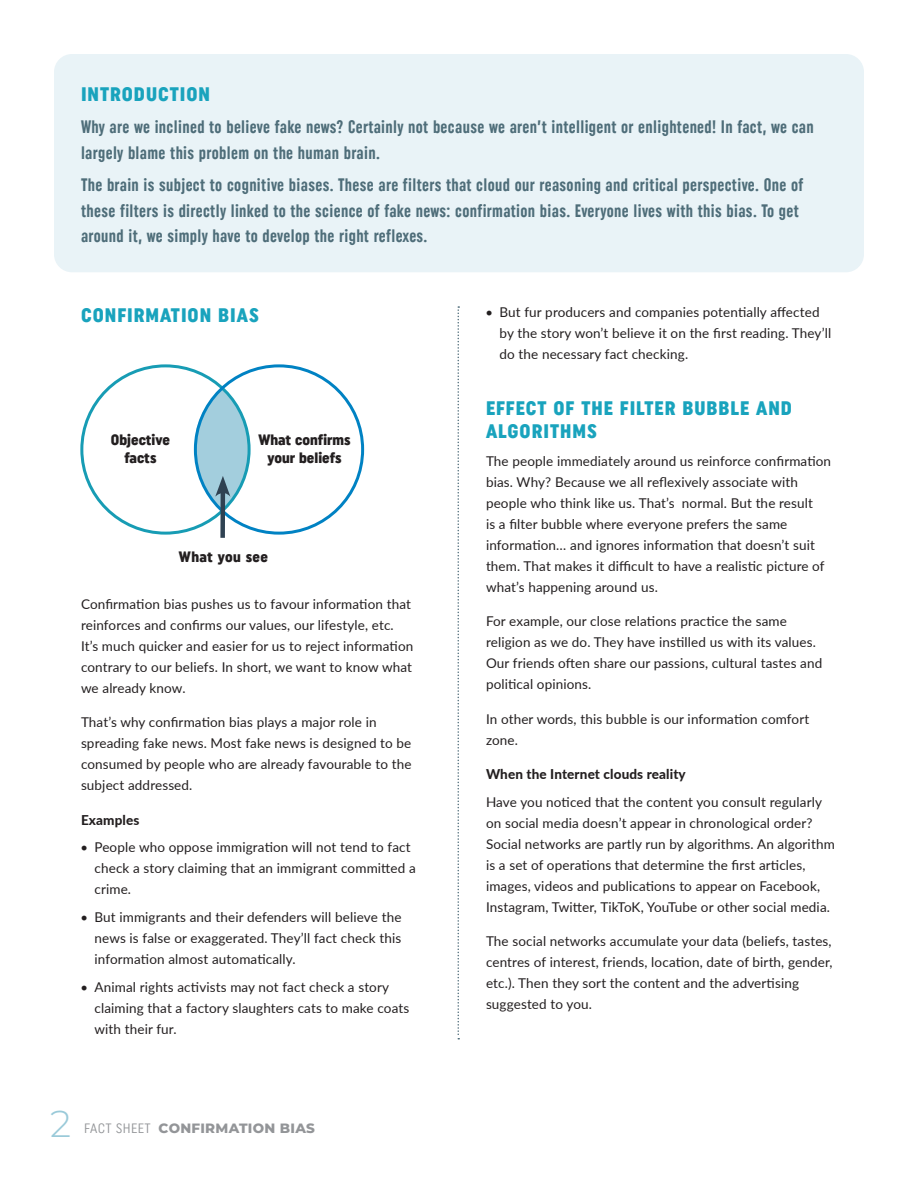
<style>
.page{position:relative;width:918px;height:1188px;background:#fff}
.page>*{position:absolute;margin:0;border:0;box-sizing:border-box;transform-origin:0 0}
.t1{font:300 37.5px "Montserrat";color:#9acad9}
.Titre_3{font:19.5px/22.5px "Uniform Condensed 3";letter-spacing:.05em;color:#19a3bd}
.t2{font:18px/25.5px "Uniform Extra Condensed 3";letter-spacing:.02em;color:#4e6d79}
.t3{font:15px/18px "Uniform Condensed 3";color:#231f20;text-align:center}
.t4{font:15px "Uniform Condensed 3";letter-spacing:.03em;color:#231f20}
.Texte_courant___sans{font:13.5px/21px "Lato";letter-spacing:.01em;color:#231f20}
.Texte-courant___SB{font:13.5px/21px "Lato";letter-spacing:.01em;color:#231f20}
.Sous-titre_2___noir{font:800 13.5px "Lato";letter-spacing:.01em;color:#231f20}
.t5{font:800 13.5px "Montserrat";letter-spacing:.02em;color:#939598}
.s1{font-family:"Uniform Condensed 6";font-weight:400}
</style>
<div class="page">
<div style="left:54px;top:54px;width:810px;height:218px;background:#e9f3f7;border-radius:18px"></div>
<svg style="left:458px;top:306px;width:1px;height:733px"></svg>
<div style="left:220px;top:488px;width:5px;height:50px;background:#2f4252"></div>
<svg style="left:194px;top:388px;width:57px;height:123px"></svg>
<p class="Titre_3" style="left:81px;top:83px;width:130px">INTRODUCTION</p>
<p class="t2" style="left:81px;top:114px;width:734px">Why are we inclined to believe fake news? Certainly not because we aren’t intelligent or enlightened! In fact, we can largely blame this problem on the human brain.</p>
<p class="t2" style="left:81px;top:172px;width:724px">The brain is subject to cognitive biases. These are filters that cloud our reasoning and critical perspective. One of these filters is directly linked to the science of fake news: confirmation bias. Everyone lives with this bias. To get around it, we simply have to develop the right reflexes.</p>
<p class="Titre_3" style="left:81px;top:304px;width:179px">CONFIRMATION BIAS</p>
<p class="t3" style="left:111px;top:430px;width:61px">Objective facts</p>
<p class="t3" style="left:259px;top:430px;width:93px">What confirms your beliefs</p>
<p class="t4" style="left:179px;top:548px;width:91px">What you see</p>
<p class="Texte-courant___SB" style="left:81px;top:593px;width:334px">Confirmation bias pushes us to favour information that reinforces and confirms our values, our lifestyle, etc.<br>It’s much quicker and easier for us to reject information contrary to our beliefs. In short, we want to know what we already know.</p>
<p class="Texte-courant___SB" style="left:81px;top:711px;width:332px">That’s why confirmation bias plays a major role in spreading fake news. Most fake news is designed to be consumed by people who are already favourable to the subject addressed.</p>
<p class="Sous-titre_2___noir" style="left:81px;top:810px;width:60px">Examples</p>
<p class="Texte_courant___sans" style="left:94px;top:837px;width:323px;text-indent:-14px">• People who oppose immigration will not tend to fact check a story claiming that an immigrant committed a crime.</p>
<p class="Texte_courant___sans" style="left:94px;top:906px;width:308px;text-align:justify;text-indent:-14px">• But immigrants and their defenders will believe the news is false or exaggerated. They’ll fact check this information almost automatically.</p>
<p class="Texte_courant___sans" style="left:94px;top:976px;width:316px;text-indent:-14px">• Animal rights activists may not fact check a story claiming that a factory slaughters cats to make coats with their fur.</p>
<p class="Texte_courant___sans" style="left:500px;top:301px;width:333px;text-indent:-14px">• But fur producers and companies potentially affected by the story won’t believe it on the first reading. They’ll do the necessary fact checking.</p>
<p class="Titre_3" style="left:486px;top:397px;width:307px">EFFECT OF THE FILTER BUBBLE AND<br>ALGORITHMS</p>
<p class="Texte_courant___sans" style="left:486px;top:450px;width:347px">The people immediately around us reinforce confirmation bias. Why? Because we all reflexively associate with people who think like us. That’s normal. But the result<br>is a filter bubble where everyone prefers the same information… and ignores information that doesn’t suit them. That makes it difficult to have a realistic picture of what’s happening around us.</p>
<p class="Texte-courant___SB" style="left:486px;top:610px;width:338px">For example, our close relations practice the same religion as we do. They have instilled us with its values.<br>Our friends often share our passions, cultural tastes and political opinions.</p>
<p class="Texte-courant___SB" style="left:486px;top:708px;width:325px">In other words, this bubble is our information comfort zone.</p>
<p class="Sous-titre_2___noir" style="left:486px;top:764px;width:201px">When the Internet clouds reality</p>
<p class="Texte_courant___sans" style="left:486px;top:791px;width:350px">Have you noticed that the content you consult regularly on social media doesn’t appear in chronological order?<br>Social networks are partly run by algorithms. An algorithm is a set of operations that determine the first articles, images, videos and publications to appear on Facebook, Instagram, Twitter, TikToK, YouTube or other social media.</p>
<p class="Texte-courant___SB" style="left:486px;top:930px;width:348px">The social networks accumulate your data (beliefs, tastes, centres of interest, friends, location, date of birth, gender, etc.). Then they sort the content and the advertising suggested to you.</p>
<p class="t1" style="left:50px;top:1098px;width:23px">2</p>
<p class="t5" style="left:84px;top:1118px;width:232px"><span class="s1">FACT SHEET</span> CONFIRMATION BIAS</p>
</div>
